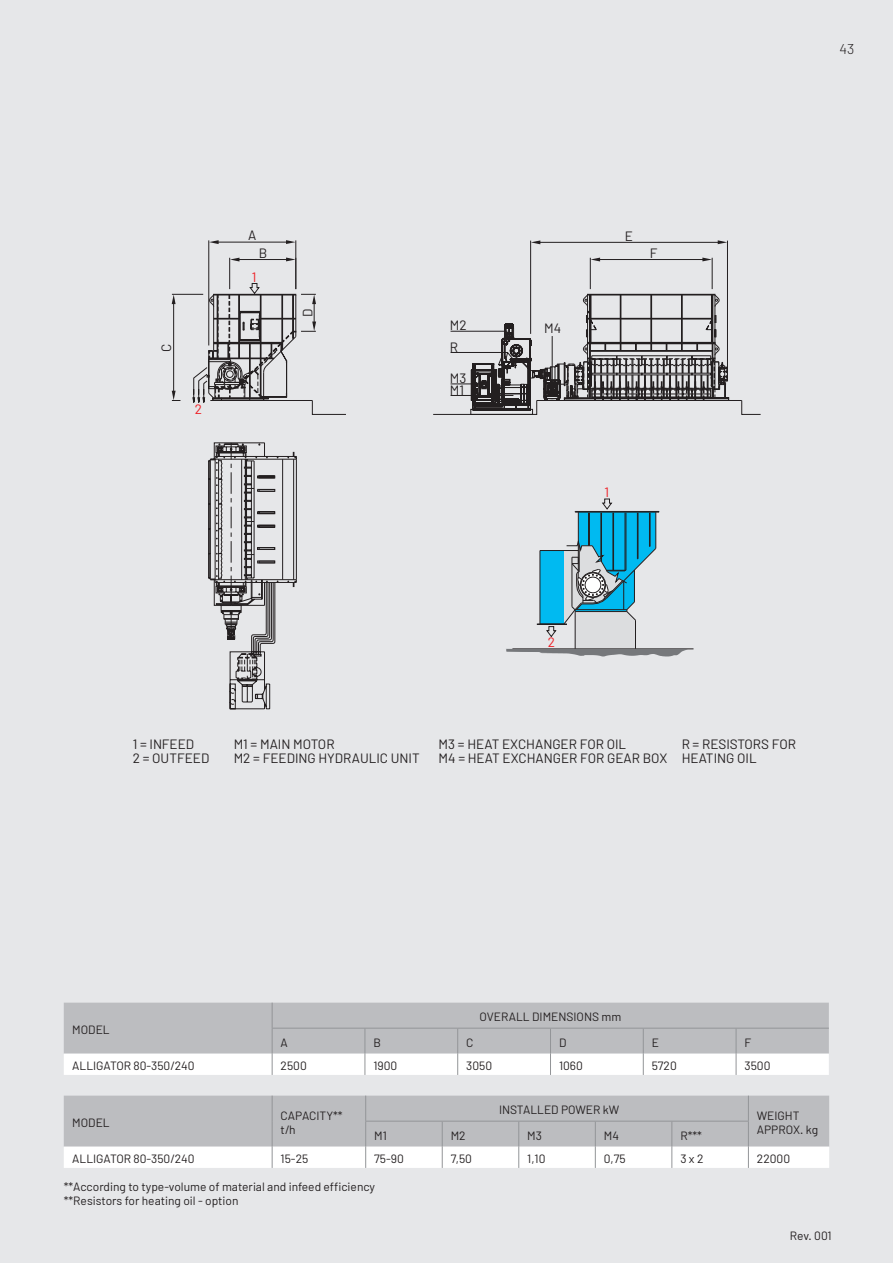
<style>
.page{position:relative;width:893px;height:1263px;background:#e6e7e9}
.page>*{position:absolute;margin:0;border:0;box-sizing:border-box;transform-origin:0 0}
.t1{font:300 14.25px "Barlow";color:#231f20}
.t2{font:13.5px/13.5px "Barlow";color:#231f20}
.t3{font:13.5px "Barlow";color:#ee1d23}
.nomi_macchine_tabell{font:12px "Barlow";color:#231f20}
.valori_tabelle{font:12px "Barlow";color:#231f20}
.PARAGRAFO_BASE{font:12px "Barlow";letter-spacing:-.01em;color:#231f20}
</style>
<div class="page">
<hr style="left:209px;top:240px;width:1px;height:105px;background:#231f20">
<hr style="left:296px;top:240px;width:1px;height:49px;background:#231f20">
<hr style="left:214px;top:242px;width:77px;height:1px;background:#231f20">
<hr style="left:590px;top:258px;width:1px;height:31px;background:#231f20">
<hr style="left:712px;top:258px;width:1px;height:31px;background:#231f20">
<hr style="left:595px;top:259px;width:112px;height:1px;background:#231f20">
<hr style="left:229px;top:258px;width:1px;height:31px;background:#231f20">
<hr style="left:235px;top:259px;width:56px;height:1px;background:#231f20">
<hr style="left:172px;top:294px;width:31px;height:1px;background:#231f20">
<hr style="left:173px;top:299px;width:1px;height:96px;background:#231f20">
<hr style="left:530px;top:241px;width:1px;height:93px;background:#231f20">
<hr style="left:727px;top:241px;width:1px;height:135px;background:#231f20">
<hr style="left:536px;top:242px;width:186px;height:1px;background:#231f20">
<hr style="left:512px;top:649px;width:181px;height:1px;background:#231f20">
<svg style="left:172px;top:295px;width:4px;height:9px"></svg>
<svg style="left:172px;top:391px;width:8px;height:10px"></svg>
<svg style="left:230px;top:258px;width:9px;height:3px"></svg>
<svg style="left:209px;top:240px;width:10px;height:4px"></svg>
<svg style="left:286px;top:240px;width:10px;height:4px"></svg>
<svg style="left:531px;top:240px;width:9px;height:4px"></svg>
<svg style="left:591px;top:258px;width:9px;height:3px"></svg>
<svg style="left:718px;top:240px;width:9px;height:4px"></svg>
<svg style="left:702px;top:258px;width:10px;height:3px"></svg>
<svg style="left:286px;top:257px;width:10px;height:4px"></svg>
<svg style="left:192px;top:283px;width:537px;height:132px"></svg>
<svg style="left:506px;top:498px;width:182px;height:158px"></svg>
<svg style="left:208px;top:442px;width:89px;height:267px"></svg>
<svg style="left:64px;top:1095px;width:765px;height:73px;background:#cfcfd2"></svg>
<svg style="left:64px;top:1003px;width:765px;height:72px;background:#cfd0d2"></svg>
<hr style="left:272px;top:1028px;width:93px;height:1px;background:#939598">
<hr style="left:365px;top:1028px;width:93px;height:1px;background:#939598">
<hr style="left:458px;top:1028px;width:92px;height:1px;background:#939598">
<hr style="left:550px;top:1028px;width:93px;height:1px;background:#939598">
<hr style="left:643px;top:1028px;width:93px;height:1px;background:#939598">
<hr style="left:736px;top:1028px;width:93px;height:1px;background:#939598">
<hr style="left:892px;top:0;width:1px;height:200px;background:#4b4c4d">
<svg style="left:892px;top:178px;width:1px;height:22px"></svg>
<p class="t1" style="left:839px;top:40px;width:16px">43</p>
<p class="t2" style="left:248px;top:228px;width:10px">A</p>
<p class="t2" style="left:259px;top:246px;width:10px">B</p>
<p class="t3" style="left:252px;top:268px;width:6px">1</p>
<p class="t2" style="left:301px;top:317px;width:10px;rotate:-90deg">D</p>
<p class="t2" style="left:450px;top:318px;width:18px">M2</p>
<p class="t2" style="left:544px;top:321px;width:19px">M4</p>
<p class="t2" style="left:159px;top:351px;width:10px;rotate:-90deg">C</p>
<p class="t2" style="left:450px;top:340px;width:10px">R</p>
<p class="t3" style="left:195px;top:400px;width:9px">2</p>
<p class="t2" style="left:450px;top:372px;width:18px;line-height:11.7px">M3<br>M1</p>
<p class="t2" style="left:625px;top:229px;width:10px">E</p>
<p class="t2" style="left:650px;top:246px;width:9px">F</p>
<p class="t3" style="left:604px;top:484px;width:6px">1</p>
<p class="t3" style="left:548px;top:634px;width:9px">2</p>
<p class="t2" style="left:133px;top:737px;width:78px">1 = INFEED<br>2 = OUTFEED</p>
<p class="t2" style="left:234px;top:737px;width:188px">M1 = MAIN MOTOR<br>M2 = FEEDING HYDRAULIC UNIT</p>
<p class="t2" style="left:439px;top:737px;width:230px">M3 = HEAT EXCHANGER FOR OIL<br>M4 = HEAT EXCHANGER FOR GEAR BOX</p>
<p class="t2" style="left:682px;top:737px;width:116px">R = RESISTORS FOR<br>HEATING OIL</p>
<p class="nomi_macchine_tabell" style="left:72px;top:1022px;width:39px">MODEL</p>
<p class="nomi_macchine_tabell" style="left:480px;top:1010px;width:143px">OVERALL DIMENSIONS mm</p>
<p class="nomi_macchine_tabell" style="left:281px;top:1035px;width:9px">A</p>
<p class="nomi_macchine_tabell" style="left:373px;top:1035px;width:9px">B</p>
<p class="nomi_macchine_tabell" style="left:466px;top:1035px;width:9px">C</p>
<p class="nomi_macchine_tabell" style="left:559px;top:1035px;width:9px">D</p>
<p class="nomi_macchine_tabell" style="left:652px;top:1035px;width:9px">E</p>
<p class="nomi_macchine_tabell" style="left:745px;top:1035px;width:8px">F</p>
<p class="nomi_macchine_tabell" style="left:72px;top:1058px;width:124px">ALLIGATOR 80-350/240</p>
<p class="valori_tabelle" style="left:281px;top:1058px;width:28px">2500</p>
<p class="valori_tabelle" style="left:373px;top:1058px;width:25px">1900</p>
<p class="valori_tabelle" style="left:466px;top:1058px;width:27px">3050</p>
<p class="valori_tabelle" style="left:559px;top:1058px;width:25px">1060</p>
<p class="valori_tabelle" style="left:652px;top:1058px;width:27px">5720</p>
<p class="valori_tabelle" style="left:745px;top:1058px;width:27px">3500</p>
<p class="nomi_macchine_tabell" style="left:72px;top:1115px;width:39px">MODEL</p>
<p class="nomi_macchine_tabell" style="left:281px;top:1108px;width:64px">CAPACITY**</p>
<p class="nomi_macchine_tabell" style="left:281px;top:1122px;width:17px">t/h</p>
<p class="nomi_macchine_tabell" style="left:499px;top:1102px;width:122px">INSTALLED POWER kW</p>
<p class="nomi_macchine_tabell" style="left:374px;top:1128px;width:14px">M1</p>
<p class="nomi_macchine_tabell" style="left:451px;top:1128px;width:16px">M2</p>
<p class="nomi_macchine_tabell" style="left:527px;top:1128px;width:16px">M3</p>
<p class="nomi_macchine_tabell" style="left:604px;top:1128px;width:17px">M4</p>
<p class="nomi_macchine_tabell" style="left:680px;top:1128px;width:23px">R***</p>
<p class="nomi_macchine_tabell" style="left:757px;top:1108px;width:44px">WEIGHT</p>
<p class="nomi_macchine_tabell" style="left:757px;top:1122px;width:63px">APPROX. kg</p>
<p class="nomi_macchine_tabell" style="left:72px;top:1151px;width:124px">ALLIGATOR 80-350/240</p>
<p class="valori_tabelle" style="left:281px;top:1151px;width:29px">15-25</p>
<p class="valori_tabelle" style="left:374px;top:1151px;width:31px">75-90</p>
<p class="valori_tabelle" style="left:451px;top:1151px;width:23px">7,50</p>
<p class="valori_tabelle" style="left:527px;top:1151px;width:20px">1,10</p>
<p class="valori_tabelle" style="left:604px;top:1151px;width:23px">0,75</p>
<p class="valori_tabelle" style="left:680px;top:1151px;width:25px">3 x 2</p>
<p class="valori_tabelle" style="left:757px;top:1151px;width:35px">22000</p>
<p class="nomi_macchine_tabell" style="left:64px;top:1179px;width:313px">**According to type-volume of material and infeed efficiency</p>
<p class="nomi_macchine_tabell" style="left:64px;top:1193px;width:176px">**Resistors for heating oil - option</p>
<p class="PARAGRAFO_BASE" style="left:790px;top:1228px;width:43px">Rev. 001</p>
</div>
